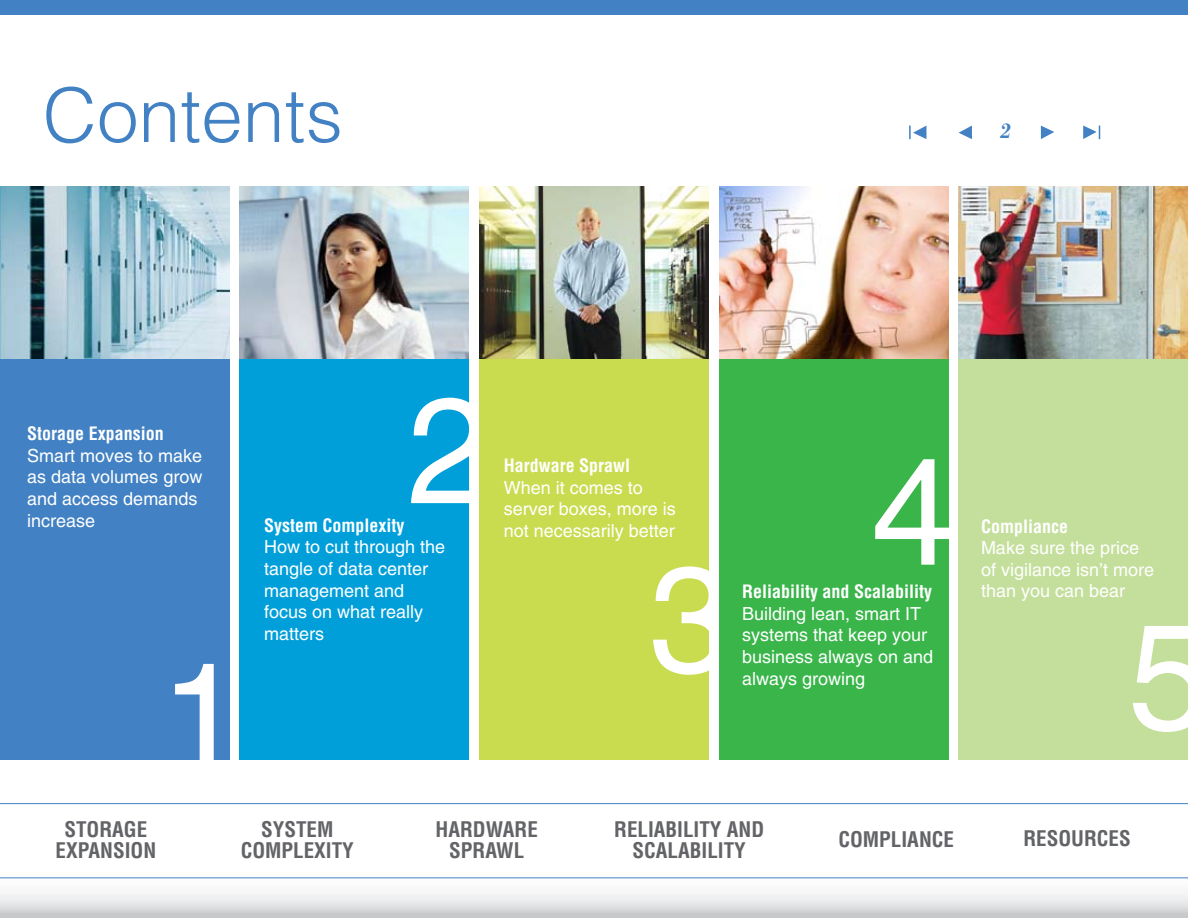
<style>
.page{position:relative;width:1188px;height:918px;background:#fff}
.page>*{position:absolute;margin:0;border:0;box-sizing:border-box;transform-origin:0 0}
.t1{font:150px "Helvetica";color:#fff}
.t2{font:300 75px "Helvetica";color:#4281c3}
.t3{font:700 condensed 21px/21px "Helvetica";color:#636467;text-align:center}
.t4{font:italic 500 21px "Bodoni BE";color:#4281c3}
.t5{font:18px/21.6px "Helvetica";color:#fff}
.t6{font:700 condensed 18px "Helvetica";color:#fff}
</style>
<div class="page">
<svg style="left:0;top:804px;width:1188px;height:114px"></svg>
<div style="left:240px;top:356px;width:229px;height:404px;background:#009fda"></div>
<div style="left:0;top:356px;width:229px;height:404px;background:#4281c3"></div>
<img style="left:0;top:186px;width:229px;height:172px">
<img style="left:240px;top:186px;width:229px;height:172px">
<div style="left:0;top:0;width:1188px;height:15px;background:#4281c3"></div>
<hr style="left:0;top:877px;width:1188px;height:1px;background:#4281c3">
<div style="left:959px;top:355px;width:229px;height:405px;background:#c4df9b"></div>
<img style="left:959px;top:186px;width:229px;height:172px">
<hr style="left:0;top:803px;width:1188px;height:1px;background:#4281c3">
<div style="left:479px;top:354px;width:230px;height:406px;background:#c9dc50"></div>
<img style="left:479px;top:186px;width:230px;height:172px">
<div style="left:719px;top:355px;width:229px;height:405px;background:#39b54a"></div>
<img style="left:719px;top:186px;width:229px;height:172px">
<svg style="left:1041px;top:126px;width:13px;height:13px"></svg>
<svg style="left:959px;top:126px;width:13px;height:13px"></svg>
<svg style="left:909px;top:125px;width:17px;height:14px"></svg>
<svg style="left:1083px;top:125px;width:17px;height:14px"></svg>
<h2 class="t2" style="left:43px;top:69px;width:302px">Contents</h2>
<p class="t4" style="left:1000px;top:119px;width:12px">2</p>
<p class="t6" style="left:27px;top:422px;width:138px">STORAGE EXPANSION</p>
<p class="t5" style="left:27px;top:445px;width:177px">Smart moves to make as data volumes grow and access demands increase</p>
<h1 class="t1" style="left:160px;top:630px;width:85px">1</h1>
<h1 class="t1" style="left:407px;top:363px;width:85px">2</h1>
<p class="t6" style="left:264px;top:514px;width:142px">SYSTEM COMPLEXITY</p>
<p class="t5" style="left:264px;top:536px;width:183px">How to cut through the tangle of data center management and focus on what really matters</p>
<p class="t6" style="left:504px;top:454px;width:128px">HARDWARE SPRAWL</p>
<p class="t5" style="left:504px;top:477px;width:174px">When it comes to server boxes, more is not necessarily better</p>
<h1 class="t1" style="left:648px;top:532px;width:85px">3</h1>
<h1 class="t1" style="left:872px;top:425px;width:85px">4</h1>
<p class="t6" style="left:742px;top:580px;width:192px">RELIABILITY AND SCALABILITY</p>
<p class="t5" style="left:742px;top:603px;width:193px">Building lean, smart IT systems that keep your business always on and always growing</p>
<p class="t3" style="left:56px;top:819px;width:102px">STORAGE<br>EXPANSI ON</p>
<p class="t3" style="left:436px;top:819px;width:104px">HARDWARE<br>SPRAWL</p>
<p class="t3" style="left:633px;top:819px;width:115px;text-align:left;text-indent:-18px">RELIABI LITY AND<br>SCALABI LITY</p>
<p class="t3" style="left:838px;top:829px;width:117px">COMPLIANCE</p>
<p class="t3" style="left:241px;top:819px;width:115px">SYSTEM<br>COMPLEXITY</p>
<p class="t6" style="left:981px;top:515px;width:89px">COMPLIANCE</p>
<p class="t5" style="left:981px;top:537px;width:175px">Make sure the price of vigilance isn’t more than you can bear</p>
<h1 class="t1" style="left:1128px;top:589px;width:85px">5</h1>
<p class="t3" style="left:1023px;top:828px;width:106px">RESOURCES</p>
</div>
